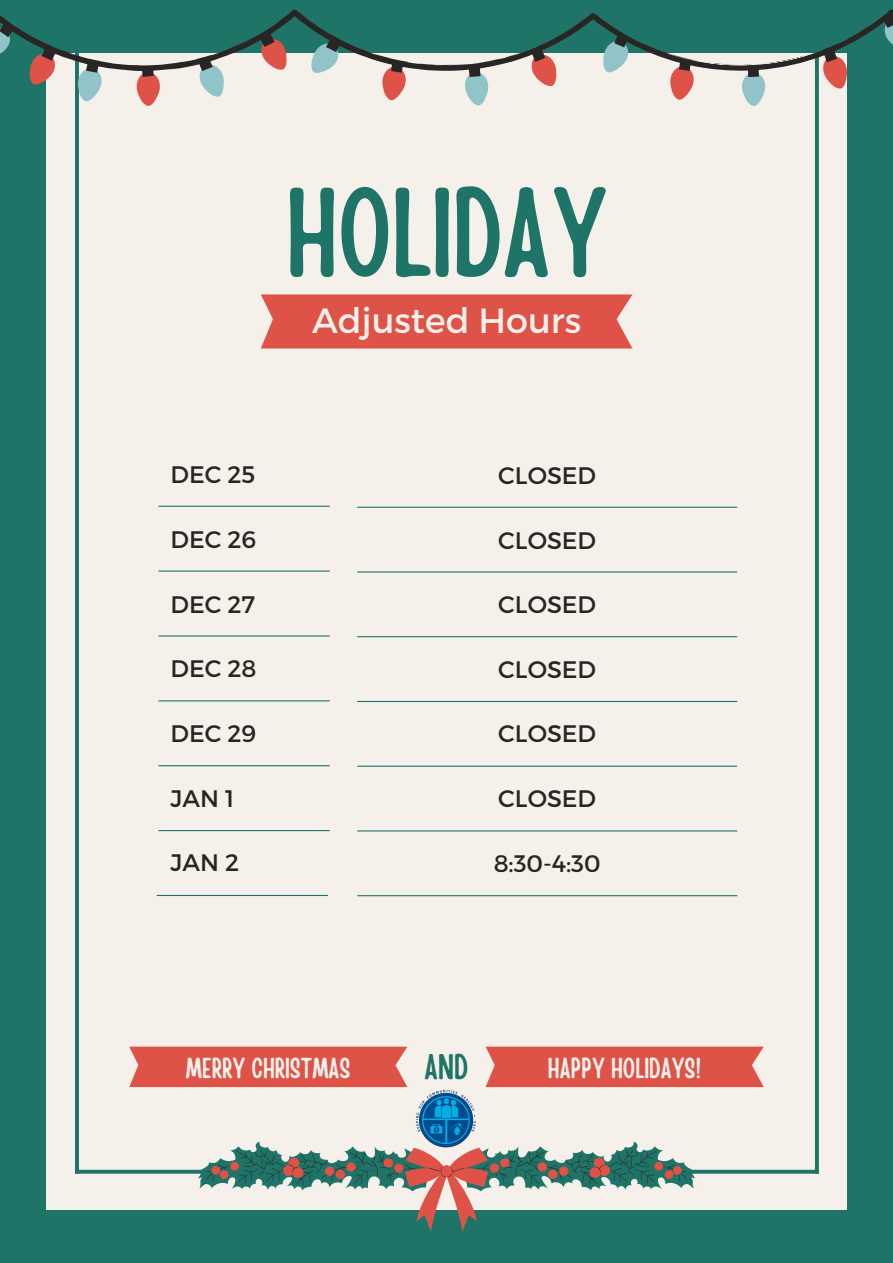
<style>
.page{position:relative;width:893px;height:1263px;background:#1f7468}
.page>*{position:absolute;margin:0;border:0;box-sizing:border-box;transform-origin:0 0}
.t1{font:124.88px "Handy Casual Condensed";color:#1f7468}
.t2{font:35.33px "Handy Casual Condensed";color:#1f7468}
.t3{font:34.95px "Montserrat";color:#f5f0ea}
.t4{font:28.65px "Handy Casual Condensed";color:#f5f0ea}
.t5{font:23.85px "Montserrat";color:#292524}
</style>
<div class="page">
<div style="left:46px;top:53px;width:801px;height:1157px;background:#f5f0ea"></div>
<hr style="left:75px;top:16px;width:4px;height:1158px;background:#1f7468">
<svg style="left:815px;top:106px;width:4px;height:1064px;fill:#1f7468"></svg>
<svg style="left:75px;top:1170px;width:744px;height:4px"></svg>
<hr style="left:357px;top:507px;width:380px;height:1px;background:#1f7468">
<hr style="left:357px;top:571px;width:380px;height:1px;background:#1f7468">
<hr style="left:357px;top:636px;width:380px;height:1px;background:#1f7468">
<hr style="left:357px;top:701px;width:380px;height:1px;background:#1f7468">
<hr style="left:357px;top:766px;width:380px;height:1px;background:#1f7468">
<hr style="left:357px;top:830px;width:380px;height:1px;background:#1f7468">
<hr style="left:357px;top:895px;width:380px;height:1px;background:#1f7468">
<hr style="left:158px;top:570px;width:172px;height:2px;background:#1f7468">
<hr style="left:158px;top:635px;width:172px;height:1px;background:#1f7468">
<hr style="left:158px;top:700px;width:172px;height:1px;background:#1f7468">
<hr style="left:158px;top:765px;width:172px;height:1px;background:#1f7468">
<hr style="left:158px;top:830px;width:172px;height:1px;background:#1f7468">
<hr style="left:157px;top:895px;width:171px;height:1px;background:#1f7468">
<hr style="left:158px;top:506px;width:172px;height:1px;background:#1f7468">
<svg style="left:30px;top:79px;width:817px;height:27px"></svg>
<svg style="left:0;top:10px;width:893px;height:69px"></svg>
<div style="left:261px;top:294px;width:371px;height:54px;background:#de5248"></div>
<div style="left:129px;top:1047px;width:278px;height:40px;background:#de5248"></div>
<div style="left:485px;top:1047px;width:278px;height:40px;background:#de5248"></div>
<svg style="left:198px;top:1141px;width:497px;height:90px"></svg>
<img style="left:414px;top:1089px;width:65px;height:60px">
<p class="t1" style="left:286px;top:151px;width:322px">HOLIDAY</p>
<p class="t3" style="left:312px;top:298px;width:270px">Adjusted Hours</p>
<p class="t5" style="left:170px;top:459px;width:86px">DEC 25</p>
<p class="t5" style="left:498px;top:460px;width:99px">CLOSED</p>
<p class="t5" style="left:170px;top:524px;width:87px">DEC 26</p>
<p class="t5" style="left:498px;top:525px;width:99px">CLOSED</p>
<p class="t5" style="left:170px;top:589px;width:86px">DEC 27</p>
<p class="t5" style="left:498px;top:589px;width:99px">CLOSED</p>
<p class="t5" style="left:170px;top:653px;width:87px">DEC 28</p>
<p class="t5" style="left:498px;top:654px;width:99px">CLOSED</p>
<p class="t5" style="left:170px;top:718px;width:87px">DEC 29</p>
<p class="t5" style="left:498px;top:718px;width:99px">CLOSED</p>
<p class="t5" style="left:170px;top:783px;width:65px">JAN 1</p>
<p class="t5" style="left:498px;top:783px;width:99px">CLOSED</p>
<p class="t5" style="left:170px;top:847px;width:70px">JAN 2</p>
<p class="t5" style="left:494px;top:847px;width:108px">8:30-4:30</p>
<p class="t4" style="left:186px;top:1049px;width:166px">MERRY CHRISTMAS</p>
<p class="t2" style="left:424px;top:1044px;width:45px">AND</p>
<p class="t4" style="left:548px;top:1049px;width:155px">HAPPY HOLIDAYS!</p>
</div>
